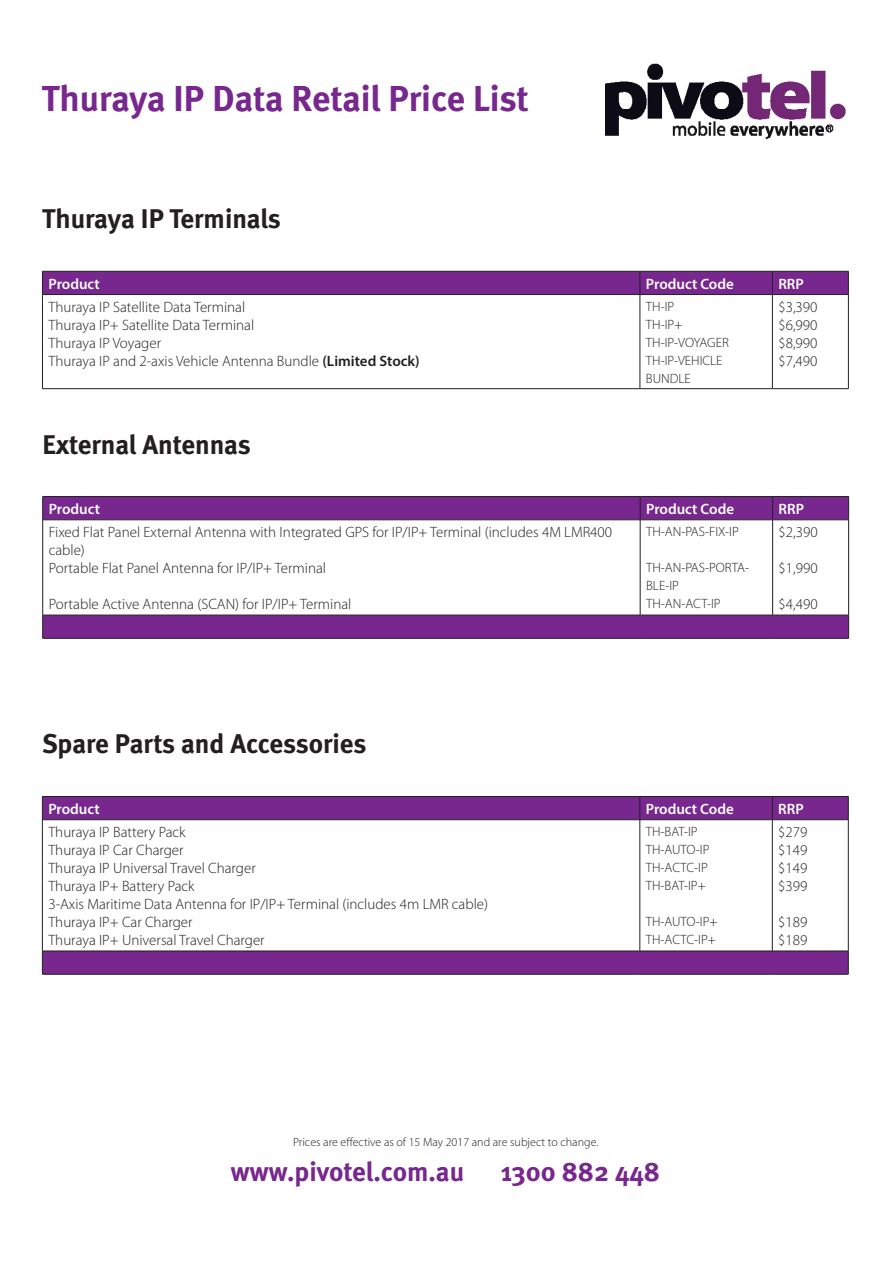
<style>
.page{position:relative;width:893px;height:1263px;background:#fff}
.page>*{position:absolute;margin:0;border:0;box-sizing:border-box;transform-origin:0 0}
.t1{font:700 36px "Meta";color:#77278d}
.t2{font:700 27px "Meta";color:#231f20}
.t3{font:700 27px "Meta";color:#77278d}
.t4{font:300 15px/18px "Myriad Pro";color:#231f20}
.t5{font:600 15px "Myriad Pro";color:#fff}
.t6{font:300 13.5px/18px "Myriad Pro";color:#231f20}
.t7{font:300 12px "Myriad Pro";color:#231f20}
.s1{font-weight:600}
</style>
<div class="page">
<img style="left:605px;top:63px;width:241px;height:77px">
<div style="left:42px;top:271px;width:807px;height:23px;background:#77278d"></div>
<hr style="left:42px;top:294px;width:598px;height:1px;background:#231f20">
<hr style="left:42px;top:295px;width:1px;height:93px;background:#231f20">
<hr style="left:640px;top:294px;width:132px;height:1px;background:#231f20">
<hr style="left:640px;top:295px;width:1px;height:93px;background:#231f20">
<hr style="left:772px;top:294px;width:77px;height:1px;background:#231f20">
<hr style="left:772px;top:295px;width:1px;height:93px;background:#231f20">
<hr style="left:848px;top:295px;width:1px;height:93px;background:#231f20">
<hr style="left:42px;top:388px;width:598px;height:1px;background:#231f20">
<hr style="left:640px;top:388px;width:132px;height:1px;background:#231f20">
<hr style="left:772px;top:388px;width:77px;height:1px;background:#231f20">
<div style="left:43px;top:497px;width:805px;height:141px;background:#77278d"></div>
<svg style="left:43px;top:520px;width:805px;height:95px"></svg>
<hr style="left:43px;top:496px;width:597px;height:1px;background:#231f20">
<svg style="left:42px;top:497px;width:1px;height:23px"></svg>
<hr style="left:640px;top:496px;width:133px;height:1px;background:#231f20">
<svg style="left:640px;top:497px;width:1px;height:22px"></svg>
<hr style="left:773px;top:496px;width:76px;height:1px;background:#231f20">
<svg style="left:772px;top:497px;width:1px;height:22px"></svg>
<svg style="left:848px;top:497px;width:1px;height:22px"></svg>
<hr style="left:43px;top:519px;width:597px;height:1px;background:#231f20">
<hr style="left:42px;top:520px;width:1px;height:95px;background:#231f20">
<hr style="left:640px;top:519px;width:133px;height:1px;background:#231f20">
<hr style="left:640px;top:520px;width:1px;height:95px;background:#231f20">
<hr style="left:773px;top:519px;width:76px;height:1px;background:#231f20">
<hr style="left:772px;top:520px;width:1px;height:95px;background:#231f20">
<hr style="left:848px;top:520px;width:1px;height:95px;background:#231f20">
<hr style="left:43px;top:615px;width:597px;height:1px;background:#231f20">
<svg style="left:42px;top:615px;width:1px;height:23px"></svg>
<hr style="left:640px;top:615px;width:133px;height:1px;background:#231f20">
<hr style="left:773px;top:615px;width:76px;height:1px;background:#231f20">
<svg style="left:848px;top:615px;width:1px;height:23px"></svg>
<hr style="left:43px;top:638px;width:597px;height:1px;background:#231f20">
<hr style="left:640px;top:638px;width:133px;height:1px;background:#231f20">
<hr style="left:773px;top:638px;width:76px;height:1px;background:#231f20">
<div style="left:43px;top:797px;width:805px;height:177px;background:#77278d"></div>
<svg style="left:43px;top:820px;width:805px;height:131px"></svg>
<hr style="left:42px;top:796px;width:598px;height:1px;background:#231f20">
<svg style="left:42px;top:797px;width:1px;height:22px"></svg>
<hr style="left:640px;top:796px;width:132px;height:1px;background:#231f20">
<svg style="left:640px;top:797px;width:1px;height:22px"></svg>
<hr style="left:772px;top:796px;width:76px;height:1px;background:#231f20">
<svg style="left:772px;top:797px;width:1px;height:22px"></svg>
<svg style="left:848px;top:797px;width:1px;height:22px"></svg>
<hr style="left:42px;top:819px;width:598px;height:1px;background:#231f20">
<hr style="left:42px;top:820px;width:1px;height:131px;background:#231f20">
<hr style="left:640px;top:819px;width:132px;height:1px;background:#231f20">
<hr style="left:640px;top:820px;width:1px;height:131px;background:#231f20">
<hr style="left:772px;top:819px;width:76px;height:1px;background:#231f20">
<hr style="left:772px;top:820px;width:1px;height:131px;background:#231f20">
<hr style="left:848px;top:820px;width:1px;height:131px;background:#231f20">
<hr style="left:42px;top:951px;width:598px;height:1px;background:#231f20">
<svg style="left:42px;top:951px;width:1px;height:23px"></svg>
<hr style="left:640px;top:951px;width:132px;height:1px;background:#231f20">
<hr style="left:772px;top:951px;width:76px;height:1px;background:#231f20">
<svg style="left:848px;top:951px;width:1px;height:23px"></svg>
<hr style="left:42px;top:974px;width:598px;height:1px;background:#231f20">
<hr style="left:640px;top:974px;width:132px;height:1px;background:#231f20">
<hr style="left:772px;top:974px;width:76px;height:1px;background:#231f20">
<h1 class="t1" style="left:42px;top:78px;width:488px">Thuraya IP Data Retail Price List</h1>
<h2 class="t2" style="left:42px;top:203px;width:240px">Thuraya IP Terminals</h2>
<p class="t5" style="left:48px;top:274px;width:53px">Product</p>
<p class="t5" style="left:646px;top:274px;width:89px">Product Code</p>
<p class="t5" style="left:778px;top:274px;width:27px">RRP</p>
<p class="t4" style="left:48px;top:298px;width:373px">Thuraya IP Satellite Data Terminal<br>Thuraya IP+ Satellite Data Terminal<br>Thuraya IP Voyager<br>Thuraya IP and 2-axis Vehicle Antenna Bundle <span class="s1">(Limited Stock)</span></p>
<p class="t6" style="left:646px;top:297px;width:84px">TH-IP<br>TH-IP+<br>TH-IP-VOYAGER<br>TH-IP-VEHICLE<br>BUNDLE</p>
<p class="t4" style="left:778px;top:298px;width:41px;text-align:justify">$3,390 $6,990 $8,990 $7,490</p>
<h2 class="t2" style="left:42px;top:428px;width:210px">External Antennas</h2>
<p class="t5" style="left:49px;top:499px;width:53px">Product</p>
<p class="t5" style="left:646px;top:499px;width:89px">Product Code</p>
<p class="t5" style="left:779px;top:499px;width:27px">RRP</p>
<p class="t4" style="left:49px;top:523px;width:565px">Fixed Flat Panel External Antenna with Integrated GPS for IP/IP+ Terminal (includes 4M LMR400 cable)<br>Portable Flat Panel Antenna for IP/IP+ Terminal</p>
<p class="t4" style="left:49px;top:595px;width:304px">Portable Active Antenna (SCAN) for IP/IP+ Terminal</p>
<p class="t4" style="left:779px;top:523px;width:41px">$2,390</p>
<p class="t4" style="left:779px;top:559px;width:41px">$1,990</p>
<p class="t4" style="left:779px;top:595px;width:41px">$4,490</p>
<p class="t6" style="left:646px;top:522px;width:94px">TH-AN-PAS-FIX-IP</p>
<p class="t6" style="left:646px;top:558px;width:104px">TH-AN-PAS-PORTA-<br>BLE-IP<br>TH-AN-ACT-IP</p>
<h2 class="t2" style="left:42px;top:728px;width:326px">Spare Parts and Accessories</h2>
<p class="t5" style="left:48px;top:799px;width:53px">Product</p>
<p class="t5" style="left:646px;top:799px;width:89px">Product Code</p>
<p class="t5" style="left:778px;top:799px;width:27px">RRP</p>
<p class="t4" style="left:48px;top:823px;width:441px">Thuraya IP Battery Pack<br>Thuraya IP Car Charger<br>Thuraya IP Universal Travel Charger<br>Thuraya IP+ Battery Pack<br>3-Axis Maritime Data Antenna for IP/IP+ Terminal (includes 4m LMR cable)<br>Thuraya IP+ Car Charger<br>Thuraya IP+ Universal Travel Charger</p>
<p class="t6" style="left:646px;top:822px;width:65px">TH-BAT-IP<br>TH-AUTO-IP<br>TH-ACTC-IP<br>TH-BAT-IP+</p>
<p class="t4" style="left:778px;top:823px;width:31px;text-align:justify">$279 $149 $149 $399</p>
<p class="t4" style="left:778px;top:913px;width:31px">$189 $189</p>
<p class="t6" style="left:646px;top:912px;width:73px">TH-AUTO-IP+<br>TH-ACTC-IP+</p>
<p class="t7" style="left:293px;top:1134px;width:307px">Prices are effective as of 15 May 2017 and are subject to change.</p>
<h2 class="t3" style="left:231px;top:1156px;width:235px">www.pivotel.com.au</h2>
<h2 class="t3" style="left:501px;top:1156px;width:161px">1300 882 448</h2>
</div>
